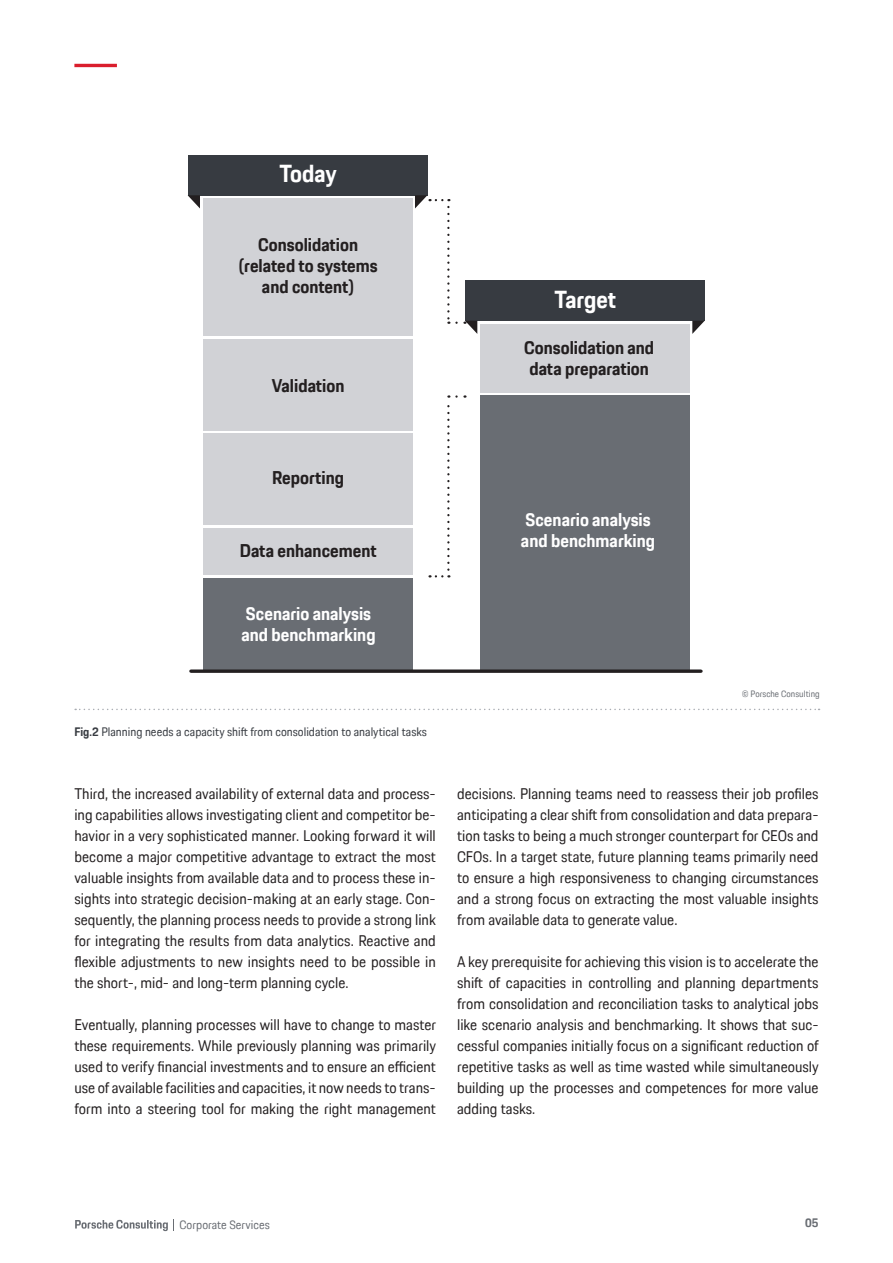
<style>
.page{position:relative;width:893px;height:1263px;background:#fff}
.page>*{position:absolute;margin:0;border:0;box-sizing:border-box;transform-origin:0 0}
.t1{font:700 24px "Porsche Next TT";color:#fff}
.t2{font:700 18px/21px "Porsche Next TT";color:#231f20;text-align:center}
.t3{font:700 18px/21px "Porsche Next TT";color:#fff}
.t4{font:15px/21px "Porsche Next TT";color:#231f20;text-align:justify}
.t5{font:12px "Porsche Next TT";color:#373b41}
.t6{font:12px "Porsche Next TT";color:#696d73}
.t7{font:700 12px "Porsche Next TT";color:#696d73}
.t8{font:9px "Porsche Next TT";color:#696d73}
.s1{font-weight:700}
</style>
<div class="page">
<hr style="left:74px;top:64px;width:43px;height:3px;background:#da1e2d">
<svg style="left:75px;top:709px;width:745px;height:1px"></svg>
<svg style="left:75px;top:1219px;width:99px;height:12px"></svg>
<svg style="left:430px;top:395px;width:20px;height:182px"></svg>
<svg style="left:456px;top:395px;width:9px;height:3px"></svg>
<div style="left:203px;top:579px;width:209px;height:93px;background:#696d73"></div>
<div style="left:203px;top:528px;width:209px;height:47px;background:#d1d2d6"></div>
<div style="left:203px;top:433px;width:209px;height:92px;background:#d1d2d6"></div>
<div style="left:203px;top:339px;width:209px;height:91px;background:#d1d2d6"></div>
<div style="left:203px;top:198px;width:209px;height:138px;background:#d1d2d6"></div>
<div style="left:480px;top:395px;width:210px;height:275px;background:#696d73"></div>
<div style="left:480px;top:324px;width:210px;height:68px;background:#d1d2d6"></div>
<svg style="left:191px;top:669px;width:510px;height:4px;background:#353234"></svg>
<div style="left:188px;top:155px;width:239px;height:40px;background:#373b41"></div>
<svg style="left:415px;top:195px;width:35px;height:129px"></svg>
<svg style="left:188px;top:195px;width:12px;height:13px"></svg>
<div style="left:465px;top:280px;width:240px;height:41px;background:#373b41"></div>
<svg style="left:692px;top:321px;width:13px;height:13px"></svg>
<svg style="left:456px;top:321px;width:21px;height:13px"></svg>
<h1 class="t1" style="left:279px;top:158px;width:59px">Today</h1>
<p class="t2" style="left:238px;top:234px;width:141px">Consolidation (related to systems and content)</p>
<p class="t2" style="left:272px;top:375px;width:74px">Validation</p>
<h1 class="t1" style="left:554px;top:283px;width:63px">Target</h1>
<p class="t2" style="left:524px;top:337px;width:132px;text-align:left">Consolidation and data preparation</p>
<p class="t2" style="left:272px;top:467px;width:74px">Reporting</p>
<p class="t2" style="left:240px;top:540px;width:138px">Data enhancement</p>
<p class="t3" style="left:241px;top:603px;width:136px">Scenario analysis and benchmarking</p>
<p class="t5" style="left:74px;top:724px;width:354px"><span class="s1">Fig.2</span> Planning needs a capacity shift from consolidation to analytical tasks</p>
<p class="t4" style="left:74px;top:783px;width:363px">Third, the increased availability of external data and process&shy;ing capabilities allows investigating client and competitor be&shy;havior in a very sophisticated manner. Looking forward it will become a major competitive advantage to extract the most valuable insights from available data and to process these in&shy;sights into strategic decision-making at an early stage. Con&shy;sequently, the planning process needs to provide a strong link for integrating the results from data analytics. Reactive and flexible adjustments to new insights need to be possible in the short-, mid- and long-term planning cycle.</p>
<p class="t4" style="left:74px;top:1014px;width:363px">Eventually, planning processes will have to change to master these requirements. While previously planning was primarily used to verify financial investments and to ensure an efficient use of available facilities and capacities, it now needs to trans&shy;form into a steering tool for making the right management</p>
<p class="t3" style="left:521px;top:509px;width:136px">Scenario analysis and benchmarking</p>
<p class="t8" style="left:742px;top:688px;width:79px">© Porsche Consulting</p>
<p class="t4" style="left:457px;top:783px;width:363px">decisions. Planning teams need to reassess their job profiles anticipating a clear shift from consolidation and data prepara&shy;tion tasks to being a much stronger counterpart for CEOs and CFOs. In a target state, future planning teams primarily need to ensure a high responsiveness to changing circumstances and a strong focus on extracting the most valuable insights from available data to generate value.</p>
<p class="t4" style="left:457px;top:951px;width:363px">A key prerequisite for achieving this vision is to accelerate the shift of capacities in controlling and planning departments from consolidation and reconciliation tasks to analytical jobs like scenario analysis and benchmarking. It shows that suc&shy;cessful companies initially focus on a significant reduction of repetitive tasks as well as time wasted while simultaneously building up the processes and competences for more value adding tasks.</p>
<p class="t6" style="left:179px;top:1216px;width:92px">Corporate Services</p>
<p class="t7" style="left:805px;top:1215px;width:15px">05</p>
</div>
